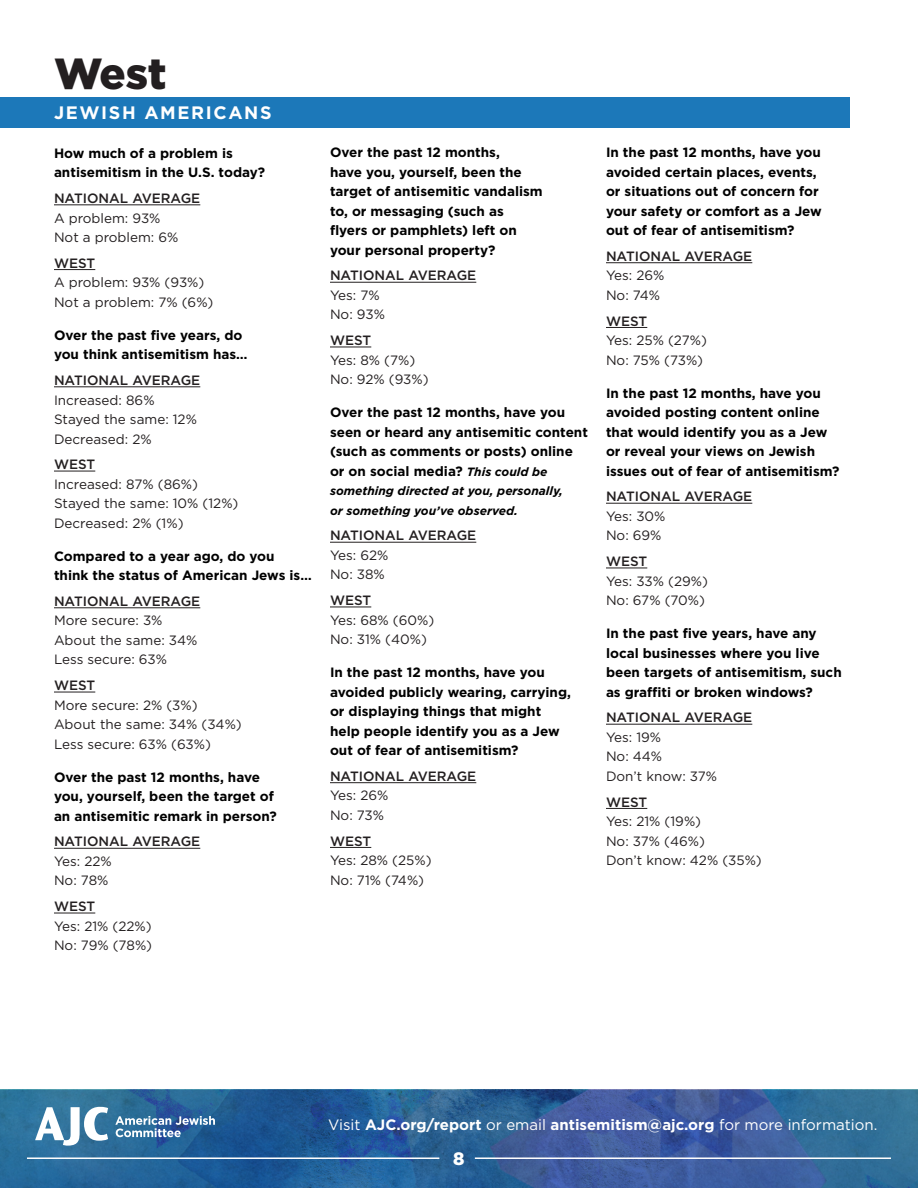
<style>
.page{position:relative;width:918px;height:1188px;background:#fff}
.page>*{position:absolute;margin:0;border:0;box-sizing:border-box;transform-origin:0 0}
.t1{font:900 43.5px "Gotham";color:#231f20}
.t2{font:700 18px "Gotham";letter-spacing:.09em;color:#fff}
.t3{font:900 18px "Gotham";color:#fff}
.t4{font:700 15px "Gotham";color:#fff}
.Question{font:700 13.5px/19.5px "Gotham";color:#000}
.Body_Answers{font:13.5px "Gotham";color:#231f20}
.Header_within_Q{font:500 13.5px "Gotham";color:#231f20}
.Question-2{font:italic 700 12px/19.5px "Gotham";color:#000}
.s1{font-style:italic;font-size:12px}
.s2{font-weight:400}
</style>
<div class="page">
<svg style="left:0;top:1090px;width:918px;height:98px;background:#2e6199"></svg>
<svg style="left:115px;top:1116px;width:100px;height:21px;background:#638db4"></svg>
<svg style="left:35px;top:1107px;width:73px;height:39px"></svg>
<hr style="left:27px;top:1157px;width:412px;height:2px;background:#fff">
<hr style="left:475px;top:1157px;width:416px;height:2px;background:#fff">
<div style="left:0;top:97px;width:850px;height:31px;background:#1c78b9"></div>
<hr style="left:54px;top:205px;width:146px;height:1px;background:#231f20">
<hr style="left:54px;top:269px;width:41px;height:1px;background:#231f20">
<hr style="left:54px;top:387px;width:146px;height:1px;background:#231f20">
<hr style="left:54px;top:471px;width:41px;height:1px;background:#231f20">
<hr style="left:54px;top:608px;width:146px;height:1px;background:#231f20">
<hr style="left:54px;top:692px;width:41px;height:1px;background:#231f20">
<hr style="left:54px;top:848px;width:146px;height:1px;background:#231f20">
<hr style="left:54px;top:913px;width:41px;height:1px;background:#231f20">
<hr style="left:330px;top:282px;width:146px;height:1px;background:#231f20">
<hr style="left:330px;top:347px;width:41px;height:1px;background:#231f20">
<hr style="left:330px;top:542px;width:146px;height:1px;background:#231f20">
<hr style="left:330px;top:607px;width:41px;height:1px;background:#231f20">
<hr style="left:330px;top:782px;width:146px;height:1px;background:#231f20">
<hr style="left:330px;top:847px;width:41px;height:1px;background:#231f20">
<hr style="left:606px;top:262px;width:146px;height:1px;background:#231f20">
<hr style="left:606px;top:327px;width:41px;height:1px;background:#231f20">
<hr style="left:606px;top:503px;width:146px;height:1px;background:#231f20">
<hr style="left:606px;top:568px;width:41px;height:1px;background:#231f20">
<hr style="left:606px;top:724px;width:146px;height:1px;background:#231f20">
<hr style="left:606px;top:808px;width:41px;height:1px;background:#231f20">
<p class="t1" style="left:54px;top:43px;width:114px">West</p>
<p class="t2" style="left:54px;top:100px;width:219px">JEWISH AMERICANS</p>
<p class="Question" style="left:54px;top:143px;width:213px">How much of a problem is antisemitism in the U.S. today?</p>
<p class="Header_within_Q" style="left:54px;top:189px;width:148px">NATIONAL AVERAGE</p>
<p class="Body_Answers" style="left:54px;top:209px;width:108px">A problem: 93%</p>
<p class="Body_Answers" style="left:54px;top:229px;width:126px">Not a problem: 6%</p>
<p class="Header_within_Q" style="left:54px;top:254px;width:43px">WEST</p>
<p class="Body_Answers" style="left:54px;top:274px;width:152px">A problem: 93% (93%)</p>
<p class="Body_Answers" style="left:54px;top:293px;width:161px">Not a problem: 7% (6%)</p>
<p class="Question" style="left:54px;top:325px;width:195px">Over the past five years, do you think antisemitism has…</p>
<p class="Header_within_Q" style="left:54px;top:371px;width:148px">NATIONAL AVERAGE</p>
<p class="Body_Answers" style="left:54px;top:391px;width:102px">Increased: 86%</p>
<p class="Body_Answers" style="left:54px;top:411px;width:145px">Stayed the same: 12%</p>
<p class="Body_Answers" style="left:54px;top:430px;width:99px">Decreased: 2%</p>
<p class="Header_within_Q" style="left:54px;top:456px;width:43px">WEST</p>
<p class="Body_Answers" style="left:54px;top:475px;width:146px">Increased: 87% (86%)</p>
<p class="Body_Answers" style="left:54px;top:495px;width:186px">Stayed the same: 10% (12%)</p>
<p class="Body_Answers" style="left:54px;top:514px;width:131px">Decreased: 2% (1%)</p>
<p class="Question" style="left:54px;top:546px;width:259px">Compared to a year ago, do you think the status of American Jews is…</p>
<p class="Header_within_Q" style="left:54px;top:592px;width:148px">NATIONAL AVERAGE</p>
<p class="Body_Answers" style="left:54px;top:612px;width:110px">More secure: 3%</p>
<p class="Body_Answers" style="left:54px;top:632px;width:145px">About the same: 34%</p>
<p class="Body_Answers" style="left:54px;top:651px;width:115px">Less secure: 63%</p>
<p class="Header_within_Q" style="left:54px;top:677px;width:43px">WEST</p>
<p class="Body_Answers" style="left:54px;top:696px;width:145px">More secure: 2% (3%)</p>
<p class="Body_Answers" style="left:54px;top:716px;width:189px">About the same: 34% (34%)</p>
<p class="Body_Answers" style="left:54px;top:735px;width:159px">Less secure: 63% (63%)</p>
<p class="Question" style="left:54px;top:767px;width:224px">Over the past 12 months, have you, yourself, been the target of an antisemitic remark in person?</p>
<p class="Header_within_Q" style="left:54px;top:833px;width:148px">NATIONAL AVERAGE</p>
<p class="Body_Answers" style="left:54px;top:853px;width:59px">Yes: 22%</p>
<p class="Body_Answers" style="left:54px;top:872px;width:56px">No: 78%</p>
<p class="Header_within_Q" style="left:54px;top:898px;width:43px">WEST</p>
<p class="Body_Answers" style="left:54px;top:917px;width:99px">Yes: 21% (22%)</p>
<p class="Body_Answers" style="left:54px;top:937px;width:100px">No: 79% (78%)</p>
<p class="Question" style="left:330px;top:143px;width:214px">Over the past 12 months,<br>have you, yourself, been the target of antisemitic vandalism to, or messaging (such as flyers or pamphlets) left on your personal property?</p>
<p class="Header_within_Q" style="left:330px;top:267px;width:148px">NATIONAL AVERAGE</p>
<p class="Body_Answers" style="left:330px;top:287px;width:51px">Yes: 7%</p>
<p class="Body_Answers" style="left:330px;top:306px;width:57px">No: 93%</p>
<p class="Header_within_Q" style="left:330px;top:332px;width:43px">WEST</p>
<p class="Body_Answers" style="left:330px;top:351px;width:87px">Yes: 8% (7%)</p>
<p class="Body_Answers" style="left:330px;top:371px;width:100px">No: 92% (93%)</p>
<p class="Question" style="left:330px;top:403px;width:259px">Over the past 12 months, have you seen or heard any antisemitic content (such as comments or posts) online or on social media? <span class="s1">This could be</span></p>
<p class="Question-2" style="left:330px;top:481px;width:235px">something directed at you, personally, or something you’ve observed.</p>
<p class="Header_within_Q" style="left:330px;top:527px;width:148px">NATIONAL AVERAGE</p>
<p class="Body_Answers" style="left:330px;top:547px;width:60px">Yes: 62%</p>
<p class="Body_Answers" style="left:330px;top:566px;width:56px">No: 38%</p>
<p class="Header_within_Q" style="left:330px;top:592px;width:43px">WEST</p>
<p class="Body_Answers" style="left:330px;top:611px;width:106px">Yes: 68% (60%)</p>
<p class="Body_Answers" style="left:330px;top:631px;width:98px">No: 31% (40%)</p>
<p class="Question" style="left:330px;top:663px;width:242px">In the past 12 months, have you avoided publicly wearing, carrying, or displaying things that might help people identify you as a Jew out of fear of antisemitism?</p>
<p class="Header_within_Q" style="left:330px;top:767px;width:148px">NATIONAL AVERAGE</p>
<p class="Body_Answers" style="left:330px;top:787px;width:60px">Yes: 26%</p>
<p class="Body_Answers" style="left:330px;top:806px;width:56px">No: 73%</p>
<p class="Header_within_Q" style="left:330px;top:832px;width:43px">WEST</p>
<p class="Body_Answers" style="left:330px;top:852px;width:103px">Yes: 28% (25%)</p>
<p class="Body_Answers" style="left:330px;top:871px;width:96px">No: 71% (74%)</p>
<p class="Question" style="left:606px;top:143px;width:217px">In the past 12 months, have you avoided certain places, events, or situations out of concern for your safety or comfort as a Jew out of fear of antisemitism?</p>
<p class="Header_within_Q" style="left:606px;top:247px;width:148px">NATIONAL AVERAGE</p>
<p class="Body_Answers" style="left:606px;top:267px;width:60px">Yes: 26%</p>
<p class="Body_Answers" style="left:606px;top:287px;width:56px">No: 74%</p>
<p class="Header_within_Q" style="left:606px;top:312px;width:43px">WEST</p>
<p class="Body_Answers" style="left:606px;top:332px;width:102px">Yes: 25% (27%)</p>
<p class="Body_Answers" style="left:606px;top:351px;width:99px">No: 75% (73%)</p>
<p class="Question" style="left:606px;top:383px;width:235px">In the past 12 months, have you avoided posting content online that would identify you as a Jew or reveal your views on Jewish issues out of fear of antisemitism?</p>
<p class="Header_within_Q" style="left:606px;top:488px;width:148px">NATIONAL AVERAGE</p>
<p class="Body_Answers" style="left:606px;top:508px;width:61px">Yes: 30%</p>
<p class="Body_Answers" style="left:606px;top:527px;width:57px">No: 69%</p>
<p class="Header_within_Q" style="left:606px;top:553px;width:43px">WEST</p>
<p class="Body_Answers" style="left:606px;top:572px;width:104px">Yes: 33% (29%)</p>
<p class="Body_Answers" style="left:606px;top:592px;width:101px">No: 67% (70%)</p>
<p class="Question" style="left:606px;top:624px;width:237px">In the past five years, have any local businesses where you live been targets of antisemitism, such as graffiti or broken windows?</p>
<p class="Header_within_Q" style="left:606px;top:709px;width:148px">NATIONAL AVERAGE</p>
<p class="Body_Answers" style="left:606px;top:728px;width:57px">Yes: 19%</p>
<p class="Body_Answers" style="left:606px;top:748px;width:58px">No: 44%</p>
<p class="Body_Answers" style="left:606px;top:767px;width:113px">Don’t know: 37%</p>
<p class="Header_within_Q" style="left:606px;top:793px;width:43px">WEST</p>
<p class="Body_Answers" style="left:606px;top:813px;width:97px">Yes: 21% (19%)</p>
<p class="Body_Answers" style="left:606px;top:832px;width:100px">No: 37% (46%)</p>
<p class="Body_Answers" style="left:606px;top:852px;width:157px">Don’t know: 42% (35%)</p>
<p class="t4" style="left:328px;top:1115px;width:551px"><span class="s2">Visit</span> AJC.org/report <span class="s2">or email</span> antisemitism@ajc.org <span class="s2">for more information.</span></p>
<h2 class="t3" style="left:453px;top:1146px;width:13px">8</h2>
</div>
